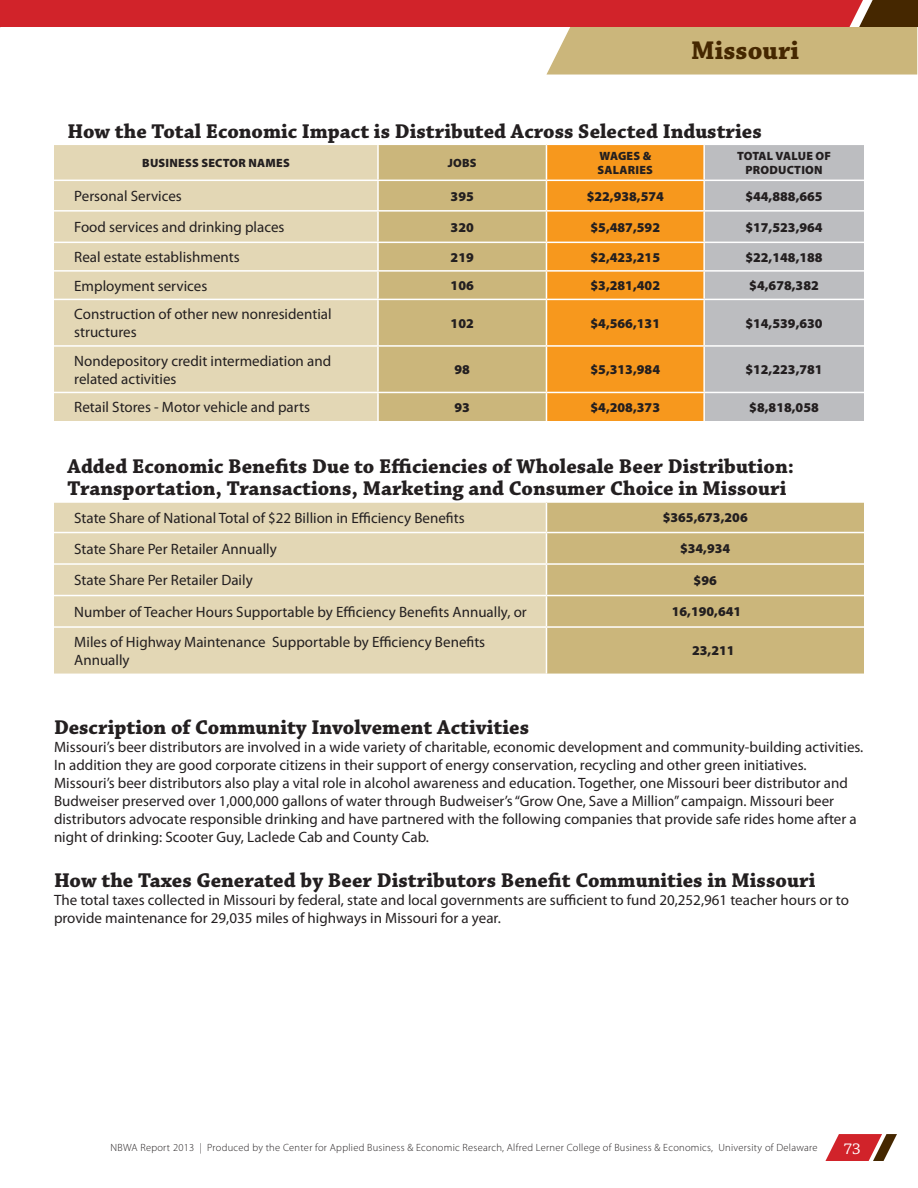
<style>
.page{position:relative;width:918px;height:1188px;background:#fff}
.page>*{position:absolute;margin:0;border:0;box-sizing:border-box;transform-origin:0 0}
.t1{font:700 27px "Chaparral Pro";color:#452700}
.Table_Descriptor{font:700 21px/22.5px "Chaparral Pro";color:#231f20}
.t2{font:16.5px "Chaparral Pro";color:#fff}
.Table_Impact_Measure{font:15px/18px "Myriad Pro";color:#231f20}
.Table_Numbers{font:900 13.5px "Myriad Pro";color:#231f20}
.Table_Header{font:900 12px/13.5px "Myriad Pro";letter-spacing:.02em;color:#231f20}
.t3{font:300 10.5px "Myriad Pro";letter-spacing:.025em;color:#231f20}
</style>
<div class="page">
<svg style="left:825px;top:1134px;width:72px;height:27px"></svg>
<svg style="left:0;top:0;width:918px;height:75px"></svg>
<div style="left:54px;top:145px;width:323px;height:276px;background:#e3d7b5"></div>
<div style="left:705px;top:145px;width:159px;height:276px;background:#bcbdc0"></div>
<hr style="left:54px;top:180px;width:324px;height:1px;background:#fff">
<hr style="left:704px;top:180px;width:160px;height:1px;background:#fff">
<hr style="left:54px;top:210px;width:324px;height:2px;background:#fff">
<hr style="left:704px;top:210px;width:160px;height:2px;background:#fff">
<hr style="left:54px;top:242px;width:324px;height:1px;background:#fff">
<hr style="left:704px;top:242px;width:160px;height:1px;background:#fff">
<hr style="left:54px;top:270px;width:324px;height:2px;background:#fff">
<hr style="left:704px;top:270px;width:160px;height:2px;background:#fff">
<hr style="left:54px;top:299px;width:324px;height:1px;background:#fff">
<hr style="left:704px;top:299px;width:160px;height:1px;background:#fff">
<hr style="left:54px;top:345px;width:324px;height:2px;background:#fff">
<hr style="left:704px;top:345px;width:160px;height:2px;background:#fff">
<hr style="left:54px;top:392px;width:324px;height:1px;background:#fff">
<svg style="left:378px;top:144px;width:326px;height:277px;background:#e1ab56"></svg>
<hr style="left:704px;top:392px;width:160px;height:1px;background:#fff">
<hr style="left:703px;top:393px;width:2px;height:28px;background:#fff">
<div style="left:54px;top:503px;width:492px;height:171px;background:#e3d7b5"></div>
<div style="left:546px;top:502px;width:318px;height:31px;background:#cbb67b"></div>
<div style="left:547px;top:533px;width:317px;height:141px;background:#cbb67b"></div>
<hr style="left:546px;top:501px;width:318px;height:2px;background:#fff">
<svg style="left:546px;top:503px;width:1px;height:29px"></svg>
<hr style="left:54px;top:532px;width:492px;height:1px;background:#fff">
<hr style="left:546px;top:532px;width:318px;height:1px;background:#fff">
<hr style="left:54px;top:563px;width:492px;height:2px;background:#fff">
<hr style="left:546px;top:563px;width:318px;height:2px;background:#fff">
<hr style="left:54px;top:595px;width:492px;height:1px;background:#fff">
<hr style="left:546px;top:595px;width:318px;height:1px;background:#fff">
<hr style="left:54px;top:626px;width:492px;height:2px;background:#fff">
<hr style="left:546px;top:626px;width:318px;height:2px;background:#fff">
<p class="t1" style="left:691px;top:34px;width:109px">Missouri</p>
<p class="Table_Descriptor" style="left:68px;top:120px;width:696px">How the Total Economic Impact is Distributed Across Selected Industries</p>
<p class="Table_Header" style="left:142px;top:156px;width:149px">BUSINESS SECTOR NAMES</p>
<p class="Table_Header" style="left:448px;top:156px;width:30px">JOBS</p>
<p class="Table_Header" style="left:598px;top:149px;width:57px">WAGES &amp;<br>SALARIES</p>
<p class="Table_Header" style="left:737px;top:149px;width:96px;text-align:center">TOTAL VALUE OF<br>PRODUCTION</p>
<p class="Table_Impact_Measure" style="left:74px;top:187px;width:109px">Personal Services</p>
<p class="Table_Numbers" style="left:451px;top:187px;width:25px">395</p>
<p class="Table_Numbers" style="left:587px;top:187px;width:79px">$22,938,574</p>
<p class="Table_Numbers" style="left:745px;top:187px;width:79px">$44,888,665</p>
<p class="Table_Impact_Measure" style="left:74px;top:218px;width:212px">Food services and drinking places</p>
<p class="Table_Numbers" style="left:451px;top:218px;width:25px">320</p>
<p class="Table_Numbers" style="left:591px;top:218px;width:71px">$5,487,592</p>
<p class="Table_Numbers" style="left:745px;top:218px;width:79px">$17,523,964</p>
<p class="Table_Impact_Measure" style="left:74px;top:248px;width:167px">Real estate establishments</p>
<p class="Table_Numbers" style="left:451px;top:248px;width:25px">219</p>
<p class="Table_Numbers" style="left:591px;top:248px;width:71px">$2,423,215</p>
<p class="Table_Numbers" style="left:745px;top:248px;width:79px">$22,148,188</p>
<p class="Table_Impact_Measure" style="left:74px;top:276px;width:135px">Employment services</p>
<p class="Table_Numbers" style="left:451px;top:277px;width:25px">106</p>
<p class="Table_Numbers" style="left:591px;top:277px;width:71px">$3,281,402</p>
<p class="Table_Numbers" style="left:749px;top:277px;width:71px">$4,678,382</p>
<p class="Table_Impact_Measure" style="left:74px;top:305px;width:259px">Construction of other new nonresidential structures</p>
<p class="Table_Numbers" style="left:451px;top:314px;width:25px">102</p>
<p class="Table_Numbers" style="left:591px;top:314px;width:71px">$4,566,131</p>
<p class="Table_Numbers" style="left:745px;top:314px;width:79px">$14,539,630</p>
<p class="Table_Impact_Measure" style="left:74px;top:352px;width:258px">Nondepository credit intermediation and related activities</p>
<p class="Table_Numbers" style="left:455px;top:361px;width:17px">98</p>
<p class="Table_Numbers" style="left:591px;top:361px;width:71px">$5,313,984</p>
<p class="Table_Numbers" style="left:745px;top:361px;width:79px">$12,223,781</p>
<p class="Table_Impact_Measure" style="left:74px;top:398px;width:237px">Retail Stores - Motor vehicle and parts</p>
<p class="Table_Numbers" style="left:455px;top:398px;width:17px">93</p>
<p class="Table_Numbers" style="left:591px;top:398px;width:71px">$4,208,373</p>
<p class="Table_Numbers" style="left:749px;top:398px;width:71px">$8,818,058</p>
<p class="Table_Descriptor" style="left:68px;top:456px;width:728px">Added Economic Benefits Due to Efficiencies of Wholesale Beer Distribution:<br>Transportation, Transactions, Marketing and Consumer Choice in Missouri</p>
<p class="Table_Impact_Measure" style="left:74px;top:509px;width:392px">State Share of National Total of $22 Billion in Efficiency Benefits</p>
<p class="Table_Numbers" style="left:663px;top:509px;width:86px">$365,673,206</p>
<p class="Table_Impact_Measure" style="left:74px;top:540px;width:204px">State Share Per Retailer Annually</p>
<p class="Table_Numbers" style="left:680px;top:540px;width:52px">$34,934</p>
<p class="Table_Impact_Measure" style="left:74px;top:571px;width:180px">State Share Per Retailer Daily</p>
<p class="Table_Numbers" style="left:694px;top:571px;width:25px">$96</p>
<p class="Table_Impact_Measure" style="left:74px;top:603px;width:454px">Number of Teacher Hours Supportable by Efficiency Benefits Annually, or</p>
<p class="Table_Numbers" style="left:672px;top:603px;width:71px">16,190,641</p>
<p class="Table_Impact_Measure" style="left:74px;top:633px;width:413px">Miles of Highway Maintenance Supportable by Efficiency Benefits<br>Annually</p>
<p class="Table_Numbers" style="left:692px;top:642px;width:44px">23,211</p>
<p class="Table_Descriptor" style="left:54px;top:717px;width:477px">Description of Community Involvement Activities</p>
<p class="Table_Impact_Measure" style="left:54px;top:738px;width:811px">Missouri’s beer distributors are involved in a wide variety of charitable, economic development and community-building activities.<br>In addition they are good corporate citizens in their support of energy conservation, recycling and other green initiatives.<br>Missouri’s beer distributors also play a vital role in alcohol awareness and education. Together, one Missouri beer distributor and Budweiser preserved over 1,000,000 gallons of water through Budweiser’s “Grow One, Save a Million” campaign. Missouri beer distributors advocate responsible drinking and have partnered with the following companies that provide safe rides home after a night of drinking: Scooter Guy, Laclede Cab and County Cab.</p>
<p class="Table_Descriptor" style="left:54px;top:870px;width:763px">How the Taxes Generated by Beer Distributors Benefit Communities in Missouri</p>
<p class="Table_Impact_Measure" style="left:54px;top:891px;width:796px">The total taxes collected in Missouri by federal, state and local governments are sufficient to fund 20,252,961 teacher hours or to provide maintenance for 29,035 miles of highways in Missouri for a year.</p>
<p class="t3" style="left:111px;top:1141px;width:709px">NBWA Report 2013 | Produced by the Center for Applied Business &amp; Economic Research, Alfred Lerner College of Business &amp; Economics, University of Delaware</p>
<p class="t2" style="left:843px;top:1139px;width:19px">73</p>
</div>
